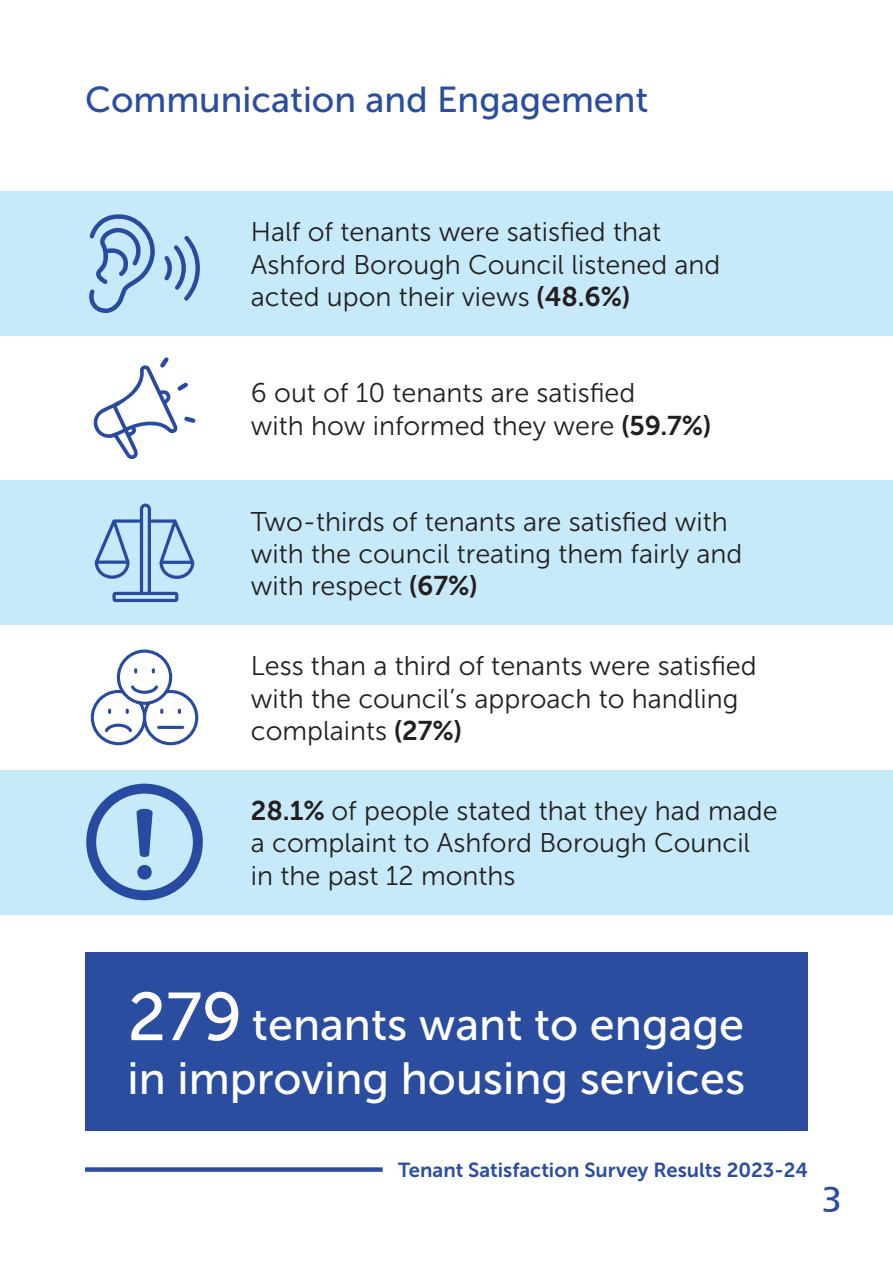
<style>
.page{position:relative;width:893px;height:1263px;background:#fff}
.page>*{position:absolute;margin:0;border:0;box-sizing:border-box;transform-origin:0 0}
.t1{font:45px/54px "Museo Sans 500";color:#fff}
.sub_heading{font:36px "Museo Sans 500";color:#2a4da0}
.Body_Copy{font:36px "Frutiger Roman";color:#2a4da0}
.stats{font:27px/32.4px "Museo Sans 300";color:#231f20}
.t2{font:20.25px "Museo Sans 700";color:#2a4da0}
.s1{font-family:"Museo Sans 700"}
.s2{font-size:67.5px}
</style>
<div class="page">
<div style="left:85px;top:1167px;width:298px;height:5px;background:#2a4da0"></div>
<div style="left:0;top:191px;width:893px;height:145px;background:#c6eafa"></div>
<div style="left:0;top:480px;width:893px;height:145px;background:#c6eafa"></div>
<div style="left:0;top:770px;width:893px;height:144px;background:#c6eafa"></div>
<div style="left:85px;top:952px;width:723px;height:179px;background:#2a4da0"></div>
<svg style="left:89px;top:214px;width:66px;height:99px"></svg>
<svg style="left:164px;top:236px;width:36px;height:65px"></svg>
<svg style="left:93px;top:357px;width:103px;height:102px"></svg>
<svg style="left:91px;top:649px;width:107px;height:96px"></svg>
<svg style="left:95px;top:504px;width:99px;height:98px"></svg>
<svg style="left:86px;top:784px;width:117px;height:116px"></svg>
<p class="sub_heading" style="left:85px;top:80px;width:565px">Communication and Engagement</p>
<p class="stats" style="left:251px;top:216px;width:412px">Half of tenants were satisfied that</p>
<p class="stats" style="left:251px;top:248px;width:471px">Ashford Borough Council listened and</p>
<p class="stats" style="left:251px;top:281px;width:381px">acted upon their views <span class="s1">(48.6%)</span></p>
<p class="stats" style="left:251px;top:377px;width:462px">6 out of 10 tenants are satisfied<br>with how informed they were <span class="s1">(59.7%)</span></p>
<p class="stats" style="left:251px;top:505px;width:493px">Two-thirds of tenants are satisfied with with the council treating them fairly and with respect <span class="s1">(67%)</span></p>
<p class="stats" style="left:251px;top:650px;width:507px">Less than a third of tenants were satisfied with the council’s approach to handling complaints <span class="s1">(27%)</span></p>
<p class="stats" style="left:251px;top:794px;width:528px"><span class="s1">28.1%</span> of people stated that they had made</p>
<p class="stats" style="left:251px;top:827px;width:501px">a complaint to Ashford Borough Council</p>
<p class="stats" style="left:251px;top:859px;width:266px">in the past 12 months</p>
<p class="t1" style="left:128px;top:998px;width:619px"><span class="s2">279</span> tenants want to engage in improving housing services</p>
<p class="t2" style="left:398px;top:1159px;width:411px">Tenant Satisfaction Survey Results 2023-24</p>
<p class="Body_Copy" style="left:822px;top:1178px;width:22px">3</p>
</div>
